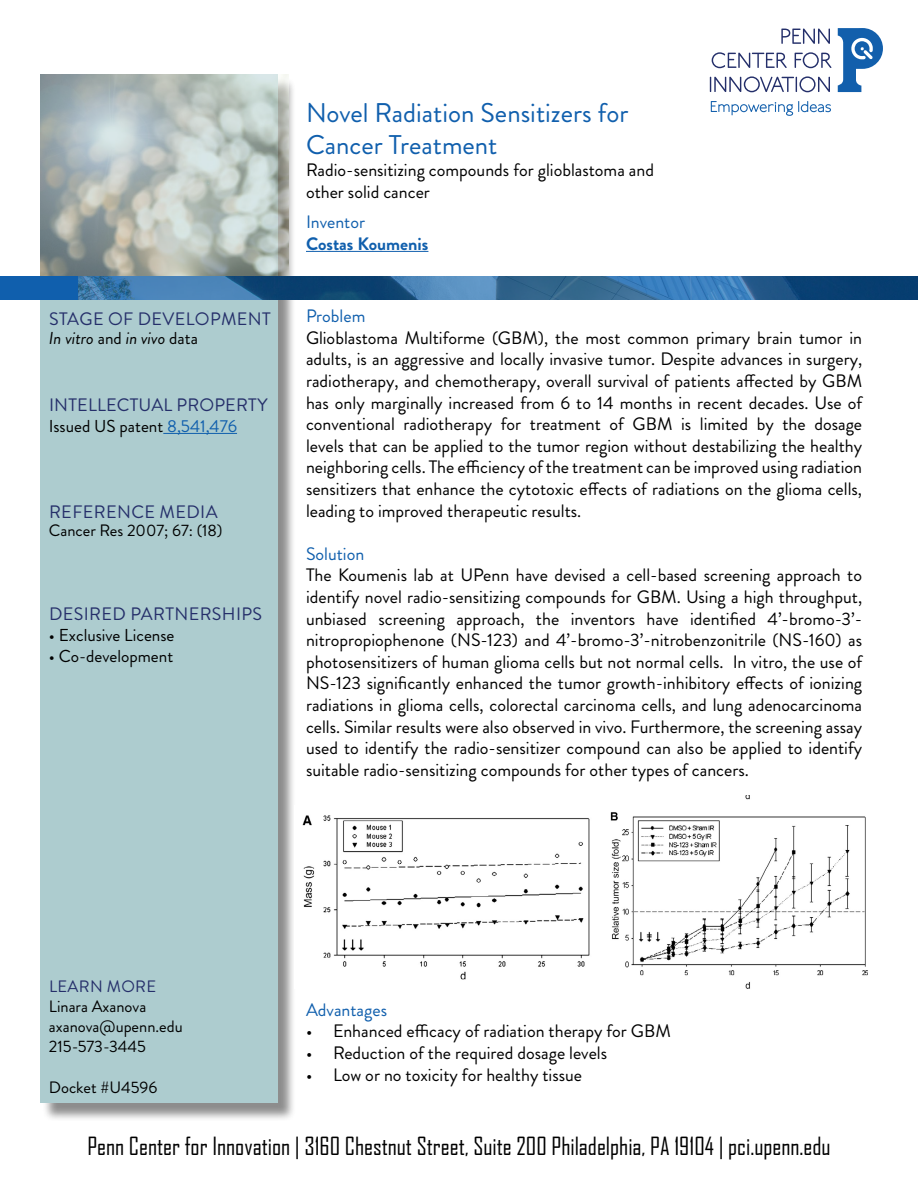
<style>
.page{position:relative;width:918px;height:1188px;background:#fff}
.page>*{position:absolute;margin:0;border:0;box-sizing:border-box;transform-origin:0 0}
.t1{font:27px/32.4px "Brandon Grotesque";color:#105fad}
.t2{font:24px "Agency FB";color:#000}
.t3{font:18px/21.6px "Brandon Grotesque";color:#000;text-align:justify}
.t4{font:18px "Brandon Grotesque";letter-spacing:.02em;color:#252f6a}
.t5{font:18px "Brandon Grotesque";color:#105fad}
.t6{font:700 18px "Brandon Grotesque";color:#105fad}
.t7{font:17.25px "Brandon Grotesque";color:#000}
.t8{font:italic 17.25px "Brandon Grotesque";color:#000}
.t9{font:16.5px/19.8px "Brandon Grotesque";color:#000}
.t10{font:16.5px "Brandon Grotesque";letter-spacing:.02em;color:#252f6a}
.s1{font-style:normal}
.s2{color:#105fad}
</style>
<div class="page">
<div style="left:42px;top:76px;width:255px;height:1045px;background:#000;opacity:.75"></div>
<div style="left:40px;top:74px;width:238px;height:1029px;background:#adcccf"></div>
<div style="left:0;top:277px;width:917px;height:23px;background:#105fad"></div>
<svg style="left:781px;top:29px;width:49px;height:15px"></svg>
<svg style="left:712px;top:52px;width:75px;height:16px"></svg>
<svg style="left:795px;top:52px;width:37px;height:16px"></svg>
<svg style="left:710px;top:76px;width:120px;height:16px"></svg>
<svg style="left:711px;top:101px;width:120px;height:15px"></svg>
<svg style="left:838px;top:28px;width:45px;height:64px"></svg>
<svg style="left:78px;top:277px;width:840px;height:23px"></svg>
<hr style="left:163px;top:433px;width:74px;height:1px;background:#105fad">
<hr style="left:306px;top:251px;width:122px;height:1px;background:#105fad">
<img style="left:40px;top:74px;width:249px;height:201px">
<img style="left:610px;top:795px;width:258px;height:194px">
<img style="left:294px;top:805px;width:296px;height:183px">
<h1 class="t1" style="left:306px;top:96px;width:324px">Novel Radiation Sensitizers for<br>Cancer Treatment</h1>
<p class="t3" style="left:306px;top:160px;width:350px">Radio-sensitizing compounds for glioblastoma and other solid cancer</p>
<p class="t4" style="left:49px;top:307px;width:223px">STAGE OF DEVELOPMENT</p>
<p class="t8" style="left:49px;top:326px;width:151px">In vitro <span class="s1">and</span> in vivo <span class="s1">data</span></p>
<p class="t4" style="left:49px;top:392px;width:220px">INTELLECTUAL PROPERTY</p>
<p class="t7" style="left:49px;top:414px;width:190px">Issued US patent <span class="s2">8,541,476</span></p>
<p class="t4" style="left:49px;top:499px;width:170px">REFERENCE MEDIA</p>
<p class="t9" style="left:49px;top:521px;width:175px">Cancer Res 2007; 67: (18)</p>
<p class="t4" style="left:49px;top:602px;width:215px">DESIRED PARTNERSHIPS</p>
<p class="t7" style="left:49px;top:623px;width:127px">• Exclusive License</p>
<p class="t7" style="left:49px;top:644px;width:126px">• Co-development</p>
<p class="t5" style="left:306px;top:209px;width:61px">Inventor</p>
<p class="t6" style="left:306px;top:231px;width:124px">Costas Koumenis</p>
<p class="t5" style="left:306px;top:304px;width:61px">Problem</p>
<p class="t3" style="left:306px;top:327px;width:558px">Glioblastoma Multiforme (GBM), the most common primary brain tumor in adults, is an aggressive and locally invasive tumor. Despite advances in surgery, radiotherapy, and chemotherapy, overall survival of patients affected by GBM has only marginally increased from 6 to 14 months in recent decades. Use of conventional radiotherapy for treatment of GBM is limited by the dosage levels that can be applied to the tumor region without destabilizing the healthy neighboring cells. The efficiency of the treatment can be improved using radiation sensitizers that enhance the cytotoxic effects of radiations on the glioma cells, leading to improved therapeutic results.</p>
<p class="t5" style="left:306px;top:541px;width:60px">Solution</p>
<p class="t3" style="left:306px;top:565px;width:558px">The Koumenis lab at UPenn have devised a cell-based screening approach to identify novel radio-sensitizing compounds for GBM. Using a high throughput, unbiased screening approach, the inventors have identified 4’-bromo-3’- nitropropiophenone (NS-123) and 4’-bromo-3’-nitrobenzonitrile (NS-160) as photosensitizers of human glioma cells but not normal cells. In vitro, the use of NS-123 significantly enhanced the tumor growth-inhibitory effects of ionizing radiations in glioma cells, colorectal carcinoma cells, and lung adenocarcinoma cells. Similar results were also observed in vivo. Furthermore, the screening assay used to identify the radio-sensitizer compound can also be applied to identify suitable radio-sensitizing compounds for other types of cancers.</p>
<p class="t10" style="left:49px;top:975px;width:109px">LEARN MORE</p>
<p class="t9" style="left:49px;top:997px;width:135px">Linara Axanova axanova@upenn.edu<br>215-573-3445</p>
<p class="t9" style="left:49px;top:1078px;width:110px">Docket #U4596</p>
<p class="t5" style="left:306px;top:997px;width:83px">Advantages</p>
<p class="t3" style="left:306px;top:1021px;width:366px">• Enhanced efficacy of radiation therapy for GBM</p>
<p class="t3" style="left:306px;top:1042px;width:303px">• Reduction of the required dosage levels</p>
<p class="t3" style="left:306px;top:1064px;width:278px">• Low or no toxicity for healthy tissue</p>
<h2 class="t2" style="left:87px;top:1132px;width:745px">Penn Center for Innovation | 3160 Chestnut Street, Suite 200 Philadelphia, PA 19104 | pci.upenn.edu</h2>
</div>
